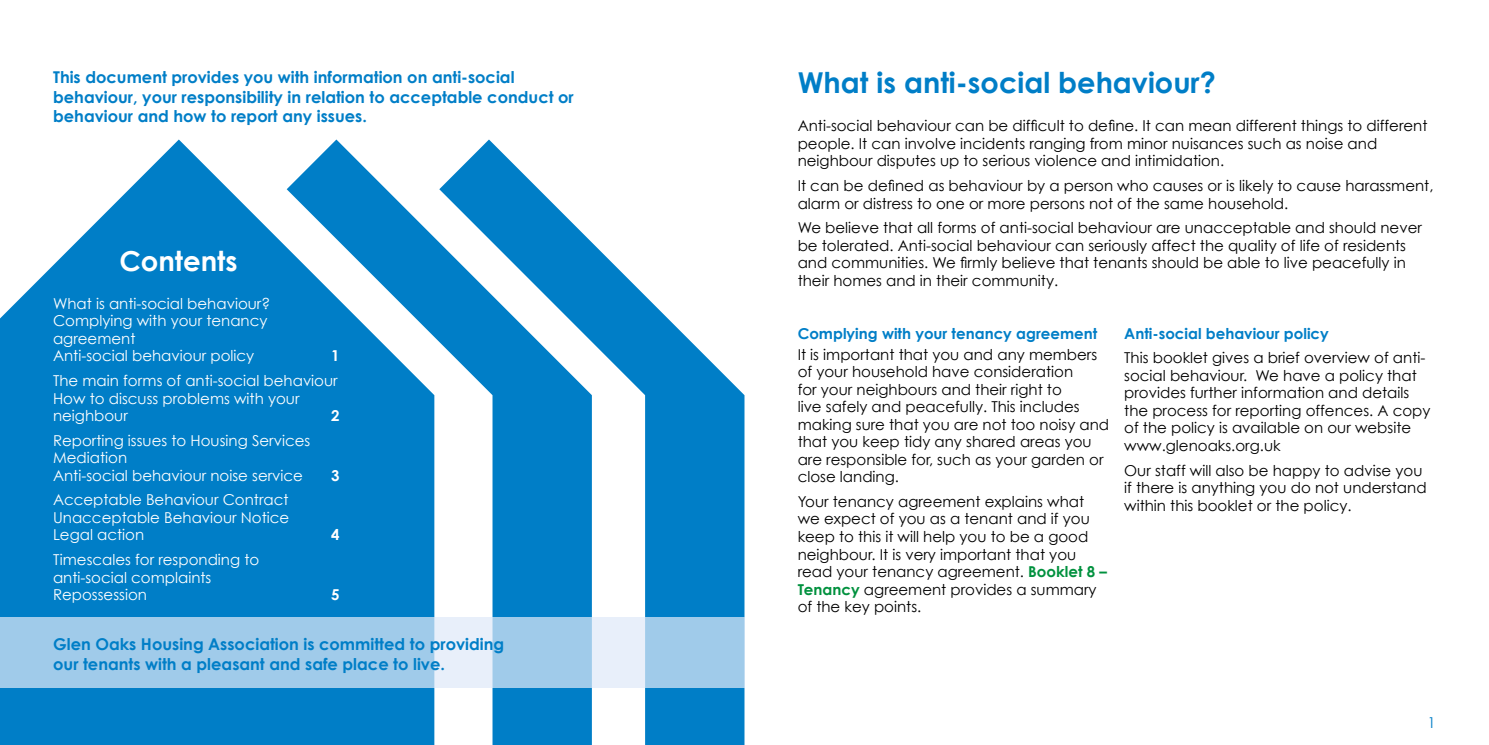
<style>
.page{position:relative;width:1489px;height:745px;background:#fff}
.page>*{position:absolute;margin:0;border:0;box-sizing:border-box;transform-origin:0 0}
.t1{font:700 28.75px "Century Gothic";color:#007ec7}
.t2{font:700 27.5px "Century Gothic";color:#fff}
.t3{font:700 16.25px/19.5px "Century Gothic";color:#007ec7}
.t4{font:15px/17.5px "Century Gothic";color:#000}
.t5{font:15px/17.5px "Century Gothic";color:#fff}
.t6{font:700 15px "Century Gothic";color:#007ec7}
.t7{font:700 15px "Century Gothic";color:#fff}
.t8{font:15px "Century Gothic";color:#007ec7}
.s1{font-weight:700;color:#00913e}
</style>
<div class="page">
<svg style="left:0;top:139px;width:287px;height:605px;background:#2490cf"></svg>
<svg style="left:287px;top:139px;width:152px;height:605px;fill:#007ec7"></svg>
<svg style="left:439px;top:139px;width:305px;height:605px;fill:#007ec7"></svg>
<svg style="left:0;top:617px;width:744px;height:70px;background:#aad0ec"></svg>
<p class="t3" style="left:53px;top:67px;width:522px">This document provides you with information on anti-social behaviour, your responsibility in relation to acceptable conduct or behaviour and how to report any issues.</p>
<h2 class="t2" style="left:119px;top:244px;width:120px">Contents</h2>
<p class="t5" style="left:53px;top:294px;width:219px">What is anti-social behaviour?<br>Complying with your tenancy agreement<br>Anti-social behaviour policy</p>
<p class="t7" style="left:331px;top:346px;width:10px">1</p>
<p class="t5" style="left:53px;top:371px;width:286px">The main forms of anti-social behaviour<br>How to discuss problems with your neighbour</p>
<p class="t7" style="left:331px;top:406px;width:10px">2</p>
<p class="t5" style="left:53px;top:431px;width:259px">Reporting issues to Housing Services<br>Mediation<br>Anti-social behaviour noise service</p>
<p class="t5" style="left:53px;top:490px;width:238px;text-align:justify">Acceptable Behaviour Contract Unacceptable Behaviour Notice Legal action</p>
<p class="t5" style="left:53px;top:550px;width:208px">Timescales for responding to anti-social complaints<br>Repossession</p>
<p class="t7" style="left:331px;top:465px;width:10px">3</p>
<p class="t7" style="left:331px;top:525px;width:10px">4</p>
<p class="t7" style="left:331px;top:585px;width:10px">5</p>
<p class="t3" style="left:53px;top:634px;width:452px">Glen Oaks Housing Association is committed to providing our tenants with a pleasant and safe place to live.</p>
<h1 class="t1" style="left:797px;top:64px;width:420px">What is anti-social behaviour?</h1>
<p class="t4" style="left:797px;top:117px;width:631px">Anti-social behaviour can be difficult to define. It can mean different things to different people. It can involve incidents ranging from minor nuisances such as noise and neighbour disputes up to serious violence and intimidation.</p>
<p class="t4" style="left:797px;top:176px;width:637px">It can be defined as behaviour by a person who causes or is likely to cause harassment, alarm or distress to one or more persons not of the same household.</p>
<p class="t4" style="left:797px;top:218px;width:625px">We believe that all forms of anti-social behaviour are unacceptable and should never be tolerated. Anti-social behaviour can seriously affect the quality of life of residents and communities. We firmly believe that tenants should be able to live peacefully in their homes and in their community.</p>
<p class="t6" style="left:797px;top:323px;width:301px">Complying with your tenancy agreement</p>
<p class="t4" style="left:797px;top:345px;width:313px">It is important that you and any members of your household have consideration<br>for your neighbours and their right to<br>live safely and peacefully. This includes making sure that you are not too noisy and that you keep tidy any shared areas you are responsible for, such as your garden or close landing.</p>
<p class="t4" style="left:797px;top:492px;width:311px">Your tenancy agreement explains what we expect of you as a tenant and if you keep to this it will help you to be a good neighbour. It is very important that you read your tenancy agreement. <span class="s1">Booklet 8 – Tenancy</span> agreement provides a summary of the key points.</p>
<p class="t6" style="left:1124px;top:323px;width:206px">Anti-social behaviour policy</p>
<p class="t4" style="left:1124px;top:348px;width:308px">This booklet gives a brief overview of anti&shy;social behaviour. We have a policy that provides further information and details the process for reporting offences. A copy of the policy is available on our website www.glenoaks.org.uk</p>
<p class="t4" style="left:1124px;top:461px;width:304px">Our staff will also be happy to advise you if there is anything you do not understand within this booklet or the policy.</p>
<p class="t8" style="left:1427px;top:712px;width:10px">1</p>
</div>
